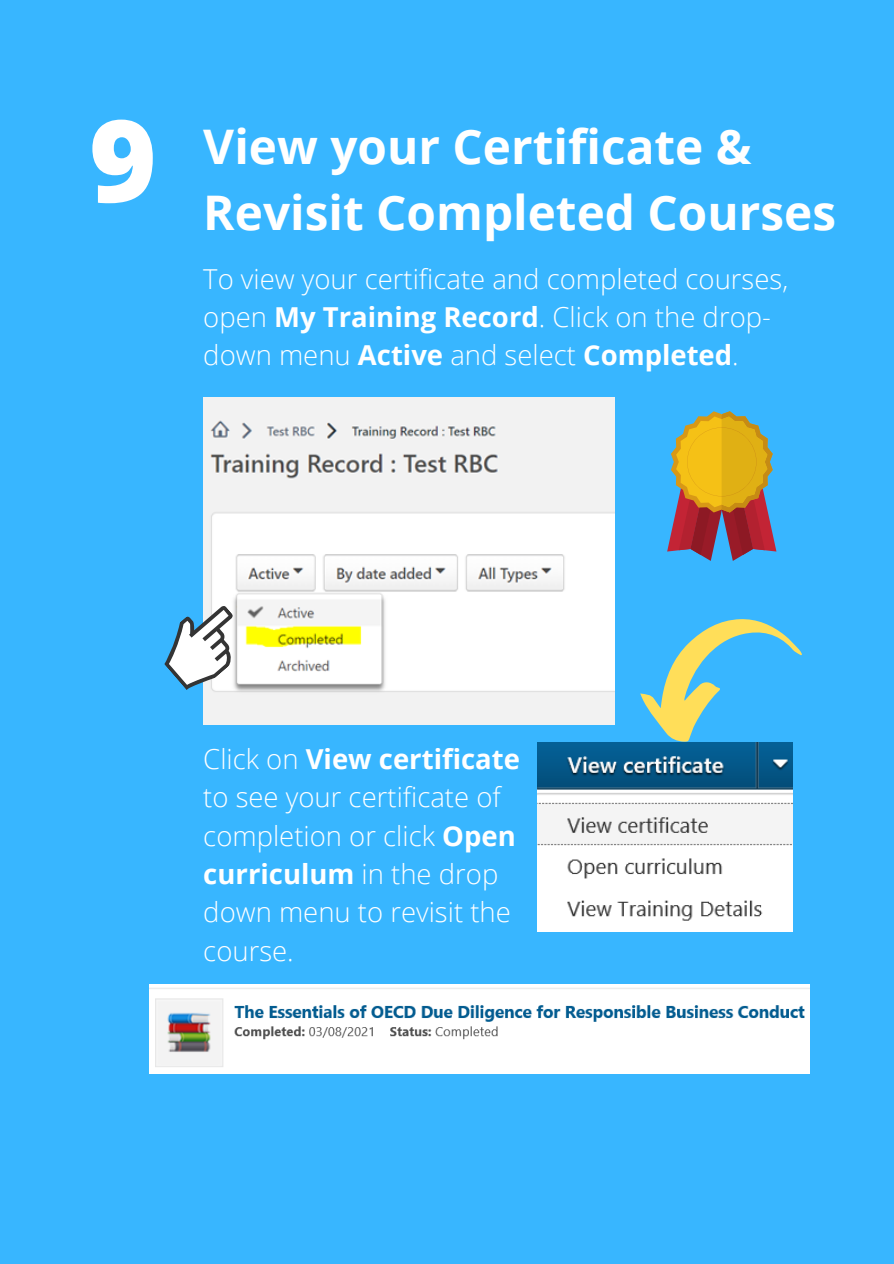
<style>
.page{position:relative;width:894px;height:1264px;background:#fff}
.page>*{position:absolute;margin:0;border:0;box-sizing:border-box;transform-origin:0 0}
.t1{font:800 114.45px "Open Sans";color:#fff}
.t2{font:700 47.7px/66.4px "Open Sans";color:#fff}
.t3{font:300 27.45px/38.2px "Open Sans";color:#fff}
.s1{font-weight:700}
</style>
<div class="page">
<div style="left:0;top:0;width:893px;height:1263px;background:#38b6ff"></div>
<img style="left:203px;top:397px;width:411px;height:327px">
<svg style="left:164px;top:592px;width:93px;height:105px"></svg>
<img style="left:537px;top:742px;width:254px;height:189px">
<img style="left:150px;top:984px;width:658px;height:89px">
<svg style="left:638px;top:619px;width:164px;height:124px"></svg>
<svg style="left:667px;top:411px;width:109px;height:150px"></svg>
<p class="t1" style="left:89px;top:80px;width:68px">9</p>
<p class="t2" style="left:203px;top:112px;width:634px">View your Certificate &amp;<br>Revisit Completed Courses</p>
<p class="t3" style="left:203px;top:259px;width:586px">To view your certificate and completed courses, open <span class="s1">My Training Record</span>. Click on the drop&shy;down menu <span class="s1">Active</span> and select <span class="s1">Completed</span>.</p>
<p class="t3" style="left:203px;top:739px;width:318px">Click on <span class="s1">View certificate </span>to see your certificate of completion or click <span class="s1">Open curriculum</span> in the drop down menu to revisit the course.</p>
</div>
